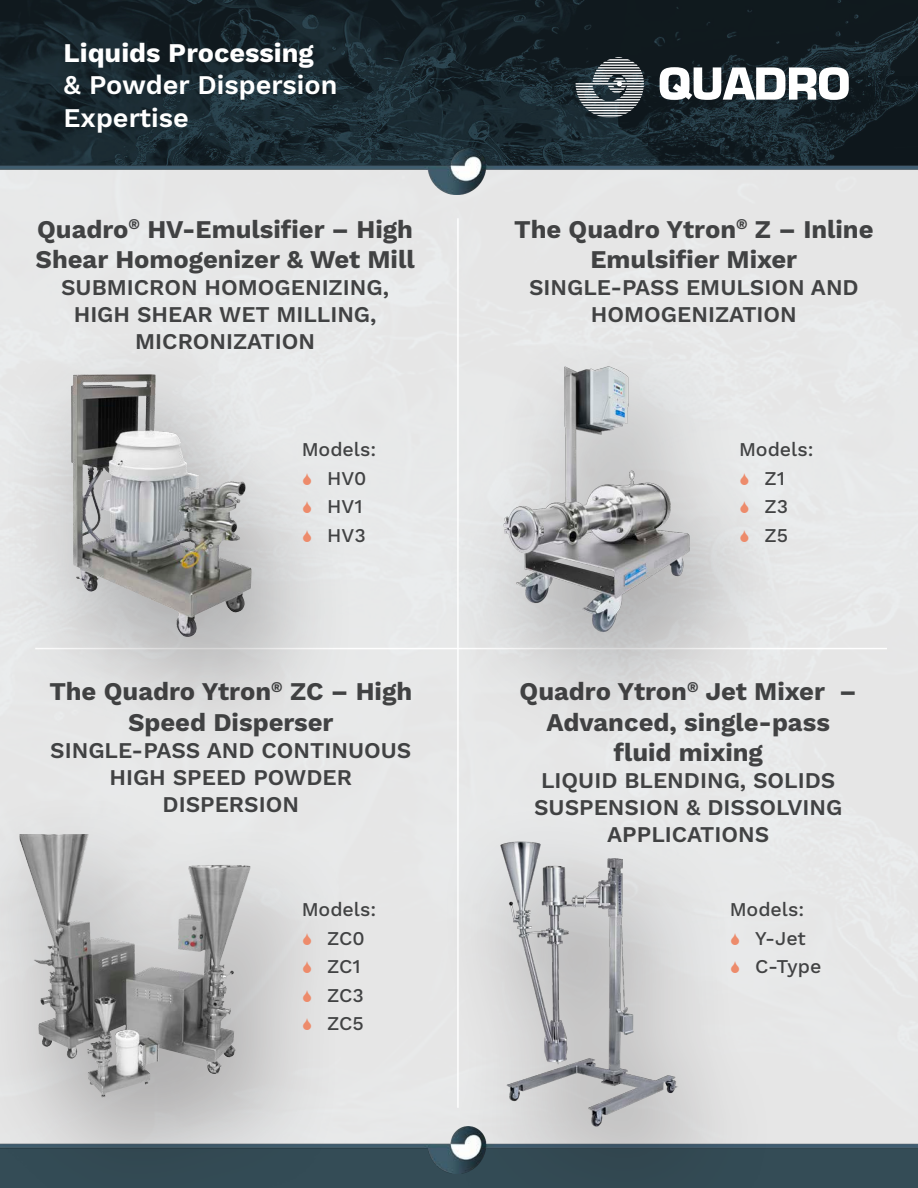
<style>
.page{position:relative;width:918px;height:1188px;background:#fff}
.page>*{position:absolute;margin:0;border:0;box-sizing:border-box;transform-origin:0 0}
.t1{font:600 27px/32.4px "Work Sans";color:#fff}
.t2{font:700 25.5px/30.6px "Work Sans";color:#414243;text-align:center}
.t3{font:600 22.5px/27px "Work Sans";color:#414243;text-align:center}
.t4{font:500 19.5px "Work Sans";color:#414243}
.s1{font-weight:700}
</style>
<div class="page">
<svg style="left:0;top:0;width:918px;height:149px;background:#17242b"></svg>
<img style="left:0;top:149px;width:918px;height:46px">
<svg style="left:576px;top:57px;width:68px;height:62px;background:#5c656a"></svg>
<svg style="left:660px;top:67px;width:189px;height:33px"></svg>
<div style="left:359px;top:1173px;width:559px;height:15px;background:#344c56"></div>
<img style="left:359px;top:1127px;width:559px;height:46px">
<div style="left:0;top:328px;width:362px;height:443px;background:#231f20;opacity:.29"></div>
<img style="left:71px;top:374px;width:181px;height:263px">
<div style="left:437px;top:323px;width:362px;height:442px;background:#231f20;opacity:.29"></div>
<img style="left:487px;top:325px;width:222px;height:323px">
<div style="left:0;top:788px;width:359px;height:400px;background:#231f20;opacity:.29"></div>
<img style="left:20px;top:834px;width:82px;height:225px">
<div style="left:434px;top:798px;width:351px;height:390px;background:#231f20;opacity:.29"></div>
<img style="left:495px;top:834px;width:187px;height:300px">
<svg style="left:303px;top:473px;width:8px;height:12px"></svg>
<svg style="left:303px;top:501px;width:8px;height:12px"></svg>
<svg style="left:303px;top:530px;width:8px;height:12px"></svg>
<svg style="left:740px;top:473px;width:8px;height:12px"></svg>
<svg style="left:740px;top:501px;width:8px;height:12px"></svg>
<svg style="left:740px;top:530px;width:8px;height:12px"></svg>
<svg style="left:303px;top:933px;width:8px;height:12px"></svg>
<svg style="left:303px;top:961px;width:8px;height:12px"></svg>
<svg style="left:303px;top:990px;width:8px;height:12px"></svg>
<svg style="left:303px;top:1018px;width:8px;height:12px"></svg>
<svg style="left:731px;top:933px;width:8px;height:12px"></svg>
<svg style="left:731px;top:961px;width:8px;height:12px"></svg>
<p class="t1" style="left:64px;top:38px;width:276px"><span class="s1">Liquids Processing </span>&amp; Powder Dispersion<br>Expertise</p>
<p class="t2" style="left:36px;top:215px;width:381px;text-align:left">Quadro<sup>®</sup> HV-Emulsifier – High<br>Shear Homogenizer &amp; Wet Mill</p>
<p class="t3" style="left:61px;top:275px;width:329px">SUBMICRON HOMOGENIZING,<br>HIGH SHEAR WET MILLING,<br>MICRONIZATION</p>
<p class="t4" style="left:302px;top:438px;width:76px">Models:</p>
<p class="t4" style="left:327px;top:467px;width:41px">HV0</p>
<p class="t4" style="left:327px;top:495px;width:37px">HV1</p>
<p class="t4" style="left:327px;top:524px;width:40px">HV3</p>
<p class="t2" style="left:49px;top:677px;width:364px">The Quadro Ytron<sup>®</sup> ZC – High<br>Speed Disperser</p>
<p class="t3" style="left:50px;top:738px;width:363px">SINGLE-PASS AND CONTINUOUS<br>HIGH SPEED POWDER<br>DISPERSION</p>
<p class="t4" style="left:302px;top:898px;width:76px">Models:</p>
<p class="t4" style="left:327px;top:927px;width:39px">ZC0</p>
<p class="t4" style="left:327px;top:955px;width:35px">ZC1</p>
<p class="t4" style="left:327px;top:984px;width:38px">ZC3</p>
<p class="t4" style="left:327px;top:1012px;width:38px">ZC5</p>
<p class="t2" style="left:514px;top:215px;width:361px">The Quadro Ytron<sup>®</sup> Z – Inline<br>Emulsifier Mixer</p>
<p class="t3" style="left:529px;top:275px;width:331px">SINGLE-PASS EMULSION AND<br>HOMOGENIZATION</p>
<p class="t4" style="left:739px;top:438px;width:76px">Models:</p>
<p class="t4" style="left:765px;top:467px;width:22px">Z1</p>
<p class="t4" style="left:765px;top:495px;width:25px">Z3</p>
<p class="t4" style="left:765px;top:524px;width:25px">Z5</p>
<p class="t2" style="left:520px;top:677px;width:339px">Quadro Ytron<sup>®</sup> Jet Mixer –<br>Advanced, single-pass fluid mixing</p>
<p class="t3" style="left:534px;top:768px;width:310px">LIQUID BLENDING, SOLIDS<br>SUSPENSION &amp; DISSOLVING<br>APPLICATIONS</p>
<p class="t4" style="left:730px;top:898px;width:76px">Models:</p>
<p class="t4" style="left:755px;top:927px;width:52px">Y-Jet</p>
<p class="t4" style="left:755px;top:955px;width:68px">C-Type</p>
</div>
